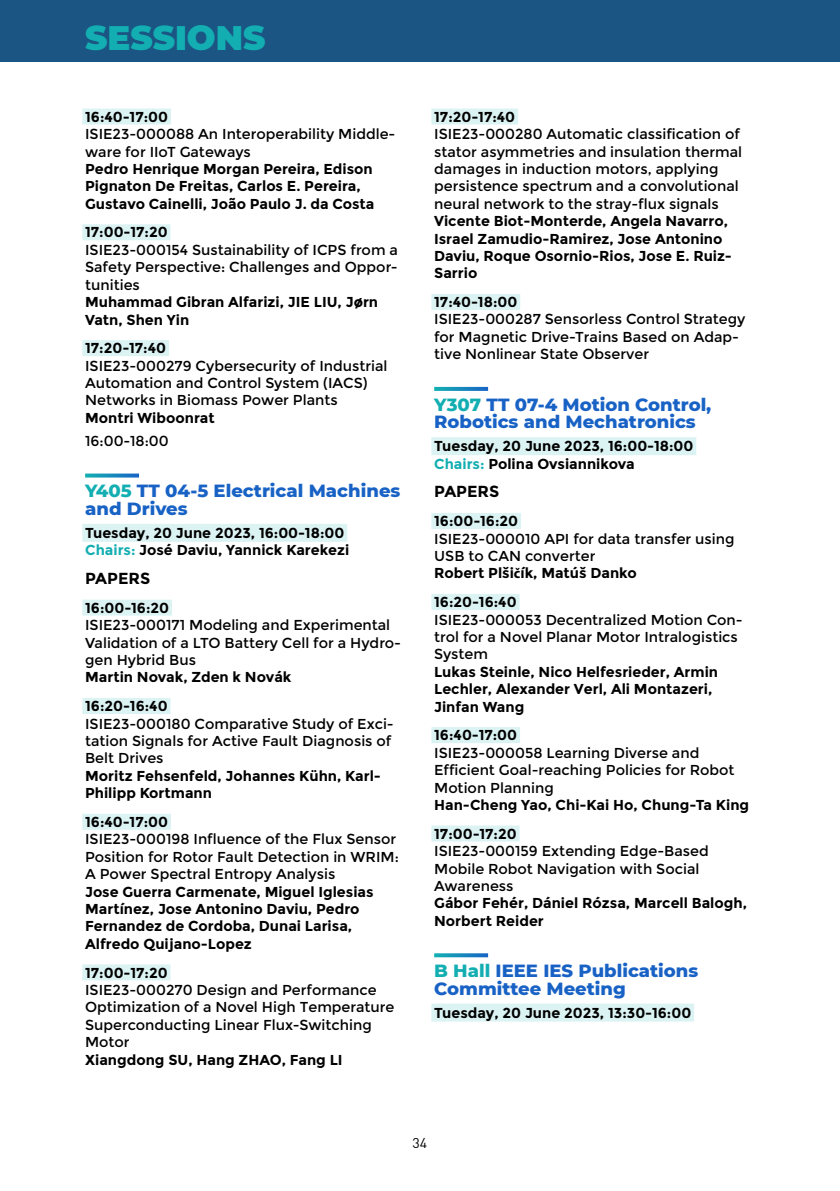
<style>
.page{position:relative;width:840px;height:1191px;background:#fff}
.page>*{position:absolute;margin:0;border:0;box-sizing:border-box;transform-origin:0 0}
.t1{font:900 34px "Montserrat";color:#13aeb2}
.t2{font:800 18px/17.4px "Montserrat";color:#1862c5}
.t3{font:700 16px "Montserrat";color:#000}
.t4{font:14.4px/17.4px "Montserrat";color:#000}
.t5{font:700 14.4px/17.4px "Montserrat";color:#000}
.t6{font:14px "Adihaus DIN";color:#000}
.s1{color:#13aeb2}
.s2{font-weight:700}
.s3{font-family:"Myriad Pro";font-weight:700}
</style>
<div class="page">
<div style="left:0;top:0;width:839px;height:61px;background:#1b5583"></div>
<div style="left:82px;top:108px;width:89px;height:16px;background:#dcf3f4"></div>
<div style="left:82px;top:224px;width:88px;height:16px;background:#dcf3f4"></div>
<div style="left:82px;top:340px;width:87px;height:16px;background:#dcf3f4"></div>
<svg style="left:85px;top:473px;width:54px;height:4px"></svg>
<div style="left:82px;top:524px;width:265px;height:18px;background:#dcf3f4"></div>
<div style="left:82px;top:599px;width:90px;height:16px;background:#dcf3f4"></div>
<div style="left:82px;top:698px;width:88px;height:16px;background:#dcf3f4"></div>
<div style="left:82px;top:813px;width:89px;height:16px;background:#dcf3f4"></div>
<div style="left:82px;top:964px;width:88px;height:16px;background:#dcf3f4"></div>
<div style="left:431px;top:108px;width:87px;height:16px;background:#dcf3f4"></div>
<div style="left:431px;top:294px;width:89px;height:16px;background:#dcf3f4"></div>
<svg style="left:434px;top:387px;width:54px;height:4px"></svg>
<div style="left:431px;top:437px;width:265px;height:18px;background:#dcf3f4"></div>
<div style="left:431px;top:513px;width:89px;height:16px;background:#dcf3f4"></div>
<div style="left:431px;top:594px;width:88px;height:16px;background:#dcf3f4"></div>
<div style="left:431px;top:727px;width:88px;height:16px;background:#dcf3f4"></div>
<div style="left:431px;top:825px;width:88px;height:16px;background:#dcf3f4"></div>
<svg style="left:434px;top:953px;width:54px;height:4px"></svg>
<div style="left:431px;top:1003px;width:262px;height:18px;background:#dcf3f4"></div>
<h1 class="t1" style="left:85px;top:12px;width:182px">SESSIONS</h1>
<p class="t5" style="left:85px;top:108px;width:84px">16:40-17:00</p>
<p class="t4" style="left:85px;top:125px;width:312px">ISIE23-000088 An Interoperability Middle&shy;ware for IIoT Gateways</p>
<p class="t5" style="left:85px;top:160px;width:291px">Pedro Henrique Morgan Pereira, Edison<br>Pignaton De Freitas, Carlos E. Pereira,<br>Gustavo Cainelli, João Paulo J. da Costa</p>
<p class="t5" style="left:85px;top:224px;width:84px">17:00-17:20</p>
<p class="t4" style="left:85px;top:241px;width:314px;text-align:justify">ISIE23-000154 Sustainability of ICPS from a Safety Perspective: Challenges and Oppor&shy;tunities</p>
<p class="t5" style="left:85px;top:293px;width:294px">Muhammad Gibran Alfarizi, JIE LIU, Jørn<br>Vatn, Shen Yin</p>
<p class="t5" style="left:85px;top:339px;width:82px">17:20-17:40</p>
<p class="t4" style="left:85px;top:357px;width:304px">ISIE23-000279 Cybersecurity of Industrial<br>Automation and Control System (IACS)<br>Networks in Biomass Power Plants</p>
<p class="t5" style="left:85px;top:409px;width:131px">Montri Wiboonrat</p>
<p class="t4" style="left:85px;top:432px;width:85px">16:00-18:00</p>
<p class="t2" style="left:85px;top:481px;width:316px"><span class="s1">Y405</span> TT 04-5 Electrical Machines and Drives</p>
<p class="t5" style="left:85px;top:524px;width:265px">Tuesday, 20 June 2023, 16:00-18:00<br><span class="s1">Chairs:</span> José Daviu, Yannick Karekezi</p>
<p class="t3" style="left:85px;top:569px;width:67px">PAPERS</p>
<p class="t5" style="left:85px;top:599px;width:85px">16:00-16:20</p>
<p class="t4" style="left:85px;top:616px;width:317px">ISIE23-000171 Modeling and Experimental<br>Validation of a LTO Battery Cell for a Hydro&shy;gen Hybrid Bus</p>
<p class="t5" style="left:85px;top:663px;width:208px;line-height:28.8px">Martin Novak, Zden k Novák<br>16:20-16:40</p>
<p class="t4" style="left:85px;top:715px;width:310px">ISIE23-000180 Comparative Study of Exci&shy;tation Signals for Active Fault Diagnosis of<br>Belt Drives</p>
<p class="t5" style="left:85px;top:767px;width:297px">Moritz Fehsenfeld, Johannes Kühn, Karl-<br>Philipp Kortmann</p>
<p class="t5" style="left:85px;top:813px;width:84px">16:40-17:00</p>
<p class="t4" style="left:85px;top:830px;width:315px">ISIE23-000198 Influence of the Flux Sensor<br>Position for Rotor Fault Detection in WRIM:<br>A Power Spectral Entropy Analysis</p>
<p class="t5" style="left:85px;top:882px;width:290px">Jose Guerra Carmenate, Miguel Iglesias Martínez, Jose Antonino Daviu, Pedro Fernandez de Cordoba, Dunai Larisa, Alfredo Quijano-Lopez</p>
<p class="t5" style="left:85px;top:963px;width:84px">17:00-17:20</p>
<p class="t4" style="left:85px;top:981px;width:311px">ISIE23-000270 Design and Performance<br>Optimization of a Novel High Temperature<br>Superconducting Linear Flux-Switching<br>Motor</p>
<p class="t5" style="left:85px;top:1050px;width:259px">Xiangdong SU, Hang ZHAO, Fang LI</p>
<p class="t5" style="left:434px;top:108px;width:82px">17:20-17:40</p>
<p class="t4" style="left:434px;top:125px;width:309px">ISIE23-000280 Automatic classification of stator asymmetries and insulation thermal damages in induction motors, applying persistence spectrum and a convolutional neural network to the stray-flux signals</p>
<p class="t5" style="left:434px;top:212px;width:299px">Vicente Biot-Monterde, Angela Navarro,<br>Israel Zamudio-Ramirez, Jose Antonino<br>Daviu, Roque Osornio-Rios, Jose E. Ruiz-<br>Sarrio</p>
<p class="t5" style="left:434px;top:293px;width:85px">17:40-18:00</p>
<p class="t4" style="left:434px;top:311px;width:312px">ISIE23-000287 Sensorless Control Strategy for Magnetic Drive-Trains Based on Adap&shy;tive Nonlinear State Observer</p>
<p class="t2" style="left:434px;top:395px;width:278px"><span class="s1">Y307</span> TT 07-4 Motion Control,<br>Robotics and Mechatronics</p>
<p class="t5" style="left:434px;top:437px;width:260px">Tuesday, 20 June 2023, 16:00-18:00<br><span class="s1">Chairs:</span> Polina Ovsiannikova</p>
<p class="t3" style="left:434px;top:482px;width:67px">PAPERS</p>
<p class="t5" style="left:434px;top:512px;width:85px">16:00-16:20</p>
<p class="t4" style="left:434px;top:530px;width:302px">ISIE23-000010 API for data transfer using<br>USB to CAN converter<br><span class="s2">Robert Plši</span><span class="s3">č</span><span class="s2">ík, Matúš Danko</span></p>
<p class="t5" style="left:434px;top:593px;width:84px">16:20-16:40</p>
<p class="t4" style="left:434px;top:611px;width:310px">ISIE23-000053 Decentralized Motion Con&shy;trol for a Novel Planar Motor Intralogistics<br>System</p>
<p class="t5" style="left:434px;top:663px;width:285px">Lukas Steinle, Nico Helfesrieder, Armin<br>Lechler, Alexander Verl, Ali Montazeri,<br>Jinfan Wang</p>
<p class="t5" style="left:434px;top:726px;width:84px">16:40-17:00</p>
<p class="t4" style="left:434px;top:744px;width:301px">ISIE23-000058 Learning Diverse and<br>Efficient Goal-reaching Policies for Robot<br>Motion Planning</p>
<p class="t5" style="left:434px;top:790px;width:316px;line-height:28.8px">Han-Cheng Yao, Chi-Kai Ho, Chung-Ta King<br>17:00-17:20</p>
<p class="t4" style="left:434px;top:842px;width:276px">ISIE23-000159 Extending Edge-Based<br>Mobile Robot Navigation with Social<br>Awareness</p>
<p class="t5" style="left:434px;top:894px;width:314px">Gábor Fehér, Dániel Rózsa, Marcell Balogh,<br>Norbert Reider</p>
<p class="t2" style="left:434px;top:961px;width:265px"><span class="s1">B Hall</span> IEEE IES Publications<br>Committee Meeting</p>
<p class="t5" style="left:434px;top:1004px;width:258px">Tuesday, 20 June 2023, 13:30-16:00</p>
<p class="t6" style="left:412px;top:1132px;width:16px">34</p>
</div>
